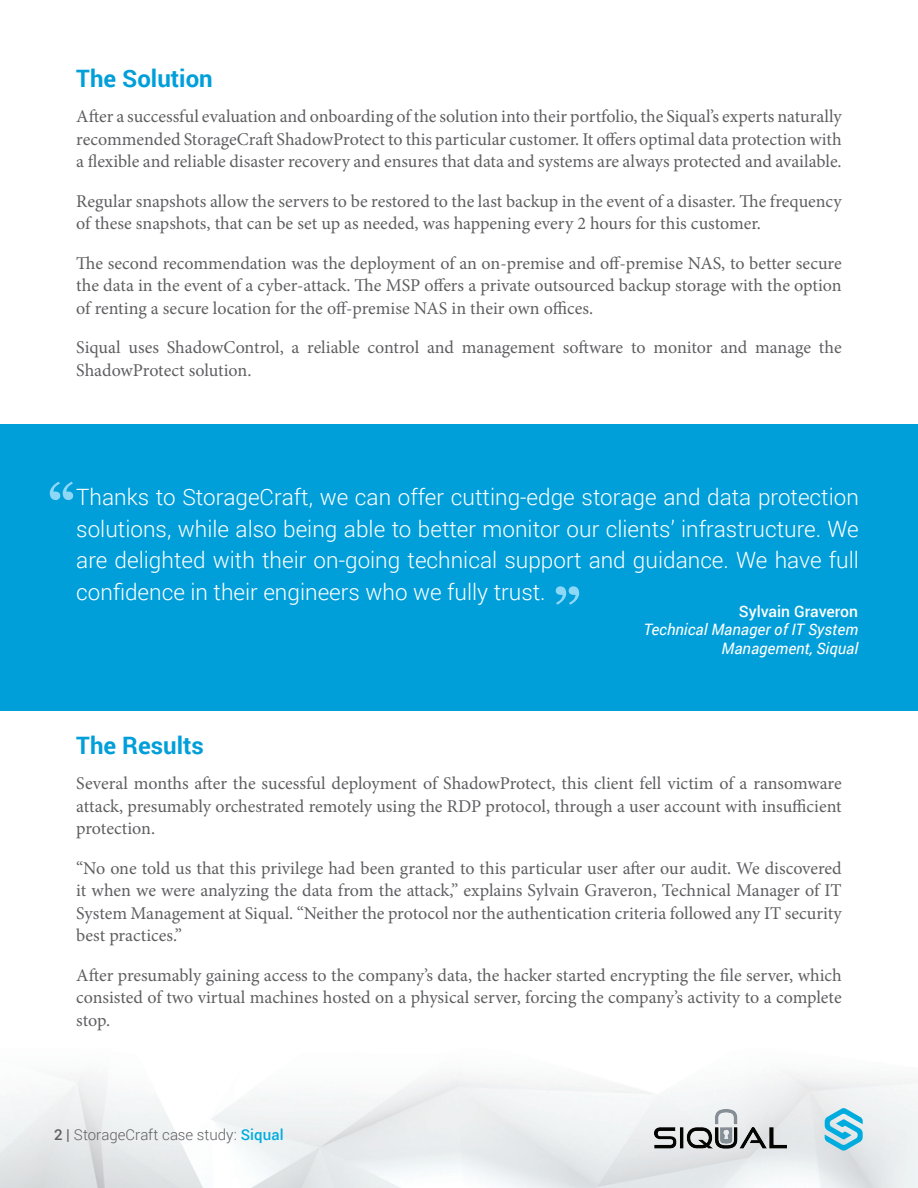
<style>
.page{position:relative;width:918px;height:1188px;background:#fff}
.page>*{position:absolute;margin:0;border:0;box-sizing:border-box;transform-origin:0 0}
.t1{font:700 24px "Roboto";color:#009fda}
.Quotation{font:300 22.5px/31.5px "Roboto";color:#fff;text-align:justify}
.Body{font:18px/22.5px "Minion Pro";letter-spacing:-.005em;color:#5f5f62;text-align:justify}
.Position{font:italic 15.75px/18.9px "Roboto";color:#fff;text-align:right}
.Name{font:500 15.75px "Roboto";color:#fff}
.t2{font:300 15px "Roboto";color:#5f5f62}
.s1{font-weight:500}
.s2{font-weight:500;color:#00acdd}
</style>
<div class="page">
<img style="left:0;top:1070px;width:918px;height:118px">
<svg style="left:825px;top:1108px;width:38px;height:43px"></svg>
<img style="left:655px;top:1110px;width:132px;height:41px">
<div style="left:0;top:424px;width:918px;height:287px;background:#009fda"></div>
<svg style="left:50px;top:482px;width:23px;height:18px"></svg>
<svg style="left:556px;top:586px;width:23px;height:19px"></svg>
<p class="t1" style="left:76px;top:62px;width:138px">The Solution</p>
<p class="Body" style="left:76px;top:106px;width:767px">After a successful evaluation and onboarding of the solution into their portfolio, the Siqual’s experts naturally recommended StorageCraft ShadowProtect to this particular customer. It offers optimal data protection with a flexible and reliable disaster recovery and ensures that data and systems are always protected and available.</p>
<p class="Body" style="left:76px;top:190px;width:767px">Regular snapshots allow the servers to be restored to the last backup in the event of a disaster. The frequency of these snapshots, that can be set up as needed, was happening every 2 hours for this customer.</p>
<p class="Body" style="left:76px;top:252px;width:767px">The second recommendation was the deployment of an on-premise and off-premise NAS, to better secure the data in the event of a cyber-attack. The MSP offers a private outsourced backup storage with the option of renting a secure location for the off-premise NAS in their own offices.</p>
<p class="Body" style="left:76px;top:337px;width:767px">Siqual uses ShadowControl, a reliable control and management software to monitor and manage the<br>ShadowProtect solution.</p>
<p class="Quotation" style="left:76px;top:481px;width:784px">Thanks to StorageCraft, we can offer cutting-edge storage and data protection solutions, while also being able to better monitor our clients’ infrastructure. We are delighted with their on-going technical support and guidance. We have full confidence in their engineers who we fully trust.</p>
<p class="Name" style="left:739px;top:600px;width:121px">Sylvain Graveron</p>
<p class="Position" style="left:643px;top:620px;width:216px">Technical Manager of IT System<br>Management, Siqual</p>
<p class="t1" style="left:76px;top:729px;width:129px">The Results</p>
<p class="Body" style="left:76px;top:773px;width:767px">Several months after the sucessful deployment of ShadowProtect, this client fell victim of a ransomware attack, presumably orchestrated remotely using the RDP protocol, through a user account with insufficient protection.</p>
<p class="Body" style="left:76px;top:857px;width:767px">“No one told us that this privilege had been granted to this particular user after our audit. We discovered it when we were analyzing the data from the attack,” explains Sylvain Graveron, Technical Manager of IT System Management at Siqual. “Neither the protocol nor the authentication criteria followed any IT security best practices.”</p>
<p class="Body" style="left:76px;top:964px;width:767px">After presumably gaining access to the company’s data, the hacker started encrypting the file server, which consisted of two virtual machines hosted on a physical server, forcing the company’s activity to a complete stop.</p>
<p class="t2" style="left:54px;top:1124px;width:231px"><span class="s1">2 |</span> StorageCraft case study: <span class="s2">Siqual</span></p>
</div>
